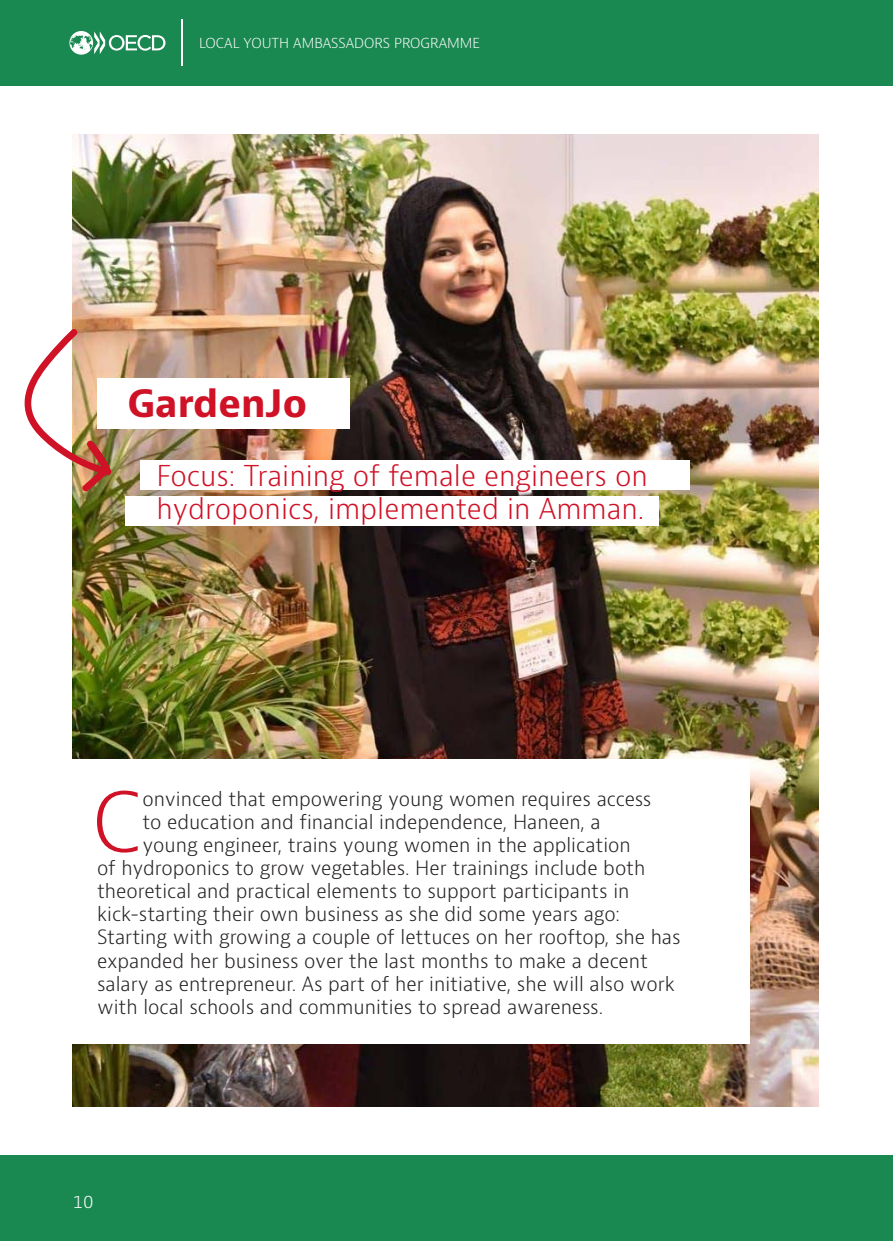
<style>
.page{position:relative;width:893px;height:1241px;background:#fff}
.page>*{position:absolute;margin:0;border:0;box-sizing:border-box;transform-origin:0 0}
.t1{font:300 80.67px "OECD Bernini";color:#cf1226}
.t2{font:700 36.75px "OECD Bernini";color:#cf1226}
.t3{font:300 28px/33.6px "OECD Bernini";color:#cf1226}
.t4{font:300 19.25px "OECD Bernini";color:#231f20}
.t5{font:300 17.5px "OECD Bernini";color:#fff}
.t6{font:300 13.47px "OECD Bernini";color:#fff}
</style>
<div class="page">
<div style="left:0;top:1155px;width:893px;height:85px;background:#1a8851"></div>
<div style="left:0;top:0;width:893px;height:86px;background:#1a8851"></div>
<svg style="left:69px;top:31px;width:96px;height:24px"></svg>
<hr style="left:181px;top:19px;width:2px;height:47px;background:#fff">
<img style="left:73px;top:134px;width:746px;height:972px">
<div style="left:71px;top:759px;width:679px;height:284px;background:#fff"></div>
<div style="left:140px;top:459px;width:550px;height:30px;background:#fff"></div>
<div style="left:125px;top:495px;width:534px;height:30px;background:#fff"></div>
<div style="left:98px;top:378px;width:252px;height:51px;background:#fff"></div>
<img style="left:24px;top:327px;width:88px;height:166px">
<p class="t6" style="left:199px;top:34px;width:282px">LOCAL YOUTH AMBASSADORS PROGRAMME</p>
<h2 class="t2" style="left:127px;top:380px;width:181px">GardenJo</h2>
<h3 class="t3" style="left:157px;top:459px;width:493px">Focus: Training of female engineers on hydroponics, implemented in Amman.</h3>
<h1 class="t1" style="left:92px;top:769px;width:52px">C</h1>
<p class="t4" style="left:143px;top:785px;width:510px">onvinced that empowering young women requires access</p>
<p class="t4" style="left:143px;top:809px;width:460px">to education and financial independence, Haneen, a</p>
<p class="t4" style="left:143px;top:832px;width:490px">young engineer, trains young women in the application</p>
<p class="t4" style="left:97px;top:855px;width:550px">of hydroponics to grow vegetables. Her trainings include both</p>
<p class="t4" style="left:97px;top:878px;width:534px">theoretical and practical elements to support participants in</p>
<p class="t4" style="left:97px;top:901px;width:524px">kick-starting their own business as she did some years ago:</p>
<p class="t4" style="left:97px;top:924px;width:585px">Starting with growing a couple of lettuces on her rooftop, she has</p>
<p class="t4" style="left:97px;top:947px;width:553px">expanded her business over the last months to make a decent</p>
<p class="t4" style="left:97px;top:970px;width:579px">salary as entrepreneur. As part of her initiative, she will also work</p>
<p class="t4" style="left:97px;top:993px;width:508px">with local schools and communities to spread awareness.</p>
<p class="t5" style="left:73px;top:1189px;width:22px">10</p>
</div>
